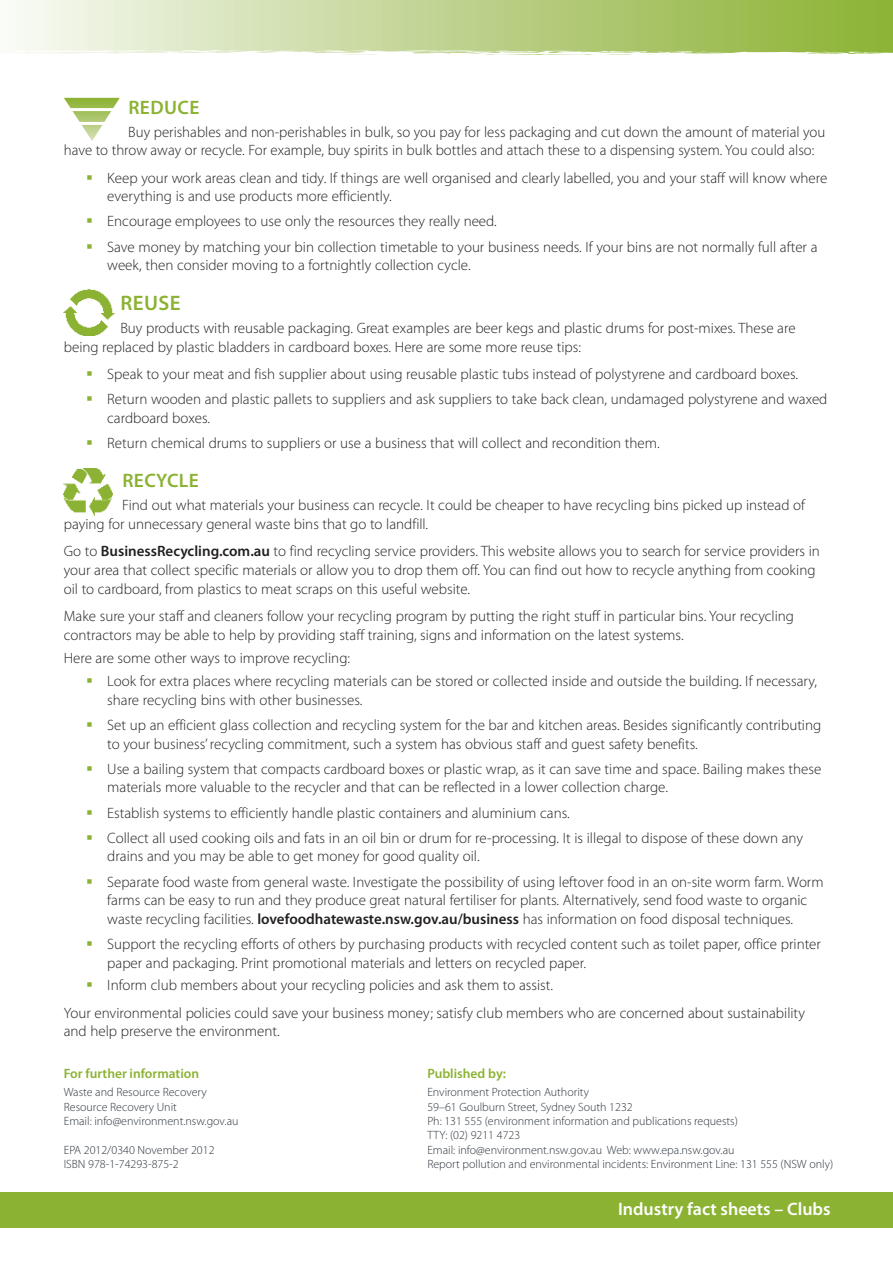
<style>
.page{position:relative;width:893px;height:1263px;background:#fff}
.page>*{position:absolute;margin:0;border:0;box-sizing:border-box;transform-origin:0 0}
.Heading_3{font:600 21px "Myriad Pro";letter-spacing:.02em;color:#8bb232}
.Heading_3-2{font:600 19.5px "Myriad Pro";letter-spacing:.02em;color:#8bb232}
.t1{font:600 18px "Myriad Pro";color:#fff}
.t2{font:300 15px/18.8px "Myriad Pro";color:#231f20}
.t3{font:600 13.5px "Myriad Pro";color:#8bb232}
.t4{font:300 12px/14.4px "Myriad Pro";color:#2c353e}
.s1{font-weight:600}
</style>
<div class="page">
<div style="left:0;top:0;width:893px;height:55px;background:linear-gradient(to right,#f7f9f3,#8ab031)"></div>
<svg style="left:0;top:50px;width:893px;height:5px"></svg>
<div style="left:0;top:1192px;width:893px;height:36px;background:#8bb232"></div>
<img style="left:64px;top:468px;width:48px;height:48px">
<img style="left:64px;top:290px;width:50px;height:45px">
<svg style="left:64px;top:98px;width:56px;height:43px"></svg>
<hr style="left:69px;top:108px;width:49px;height:3px;background:#fff">
<hr style="left:69px;top:122px;width:49px;height:3px;background:#fff">
<p class="Heading_3-2" style="left:128px;top:95px;width:72px">REDUCE</p>
<p class="t2" style="left:64px;top:122px;width:763px;text-indent:65px">Buy perishables and non-perishables in bulk, so you pay for less packaging and cut down the amount of material you have to throw away or recycle. For example, buy spirits in bulk bottles and attach these to a dispensing system. You could also:</p>
<p class="t2" style="left:107px;top:168px;width:722px">Keep your work areas clean and tidy. If things are well organised and clearly labelled, you and your staff will know where everything is and use products more efficiently.</p>
<p class="t2" style="left:107px;top:212px;width:391px">Encourage employees to use only the resources they really need.</p>
<p class="t2" style="left:107px;top:237px;width:712px">Save money by matching your bin collection timetable to your business needs. If your bins are not normally full after a week, then consider moving to a fortnightly collection cycle.</p>
<p class="Heading_3" style="left:121px;top:289px;width:62px">REUSE</p>
<p class="t2" style="left:64px;top:318px;width:733px;text-indent:57px">Buy products with reusable packaging. Great examples are beer kegs and plastic drums for post-mixes. These are being replaced by plastic bladders in cardboard boxes. Here are some more reuse tips:</p>
<p class="t2" style="left:107px;top:364px;width:692px">Speak to your meat and fish supplier about using reusable plastic tubs instead of polystyrene and cardboard boxes.</p>
<p class="t2" style="left:107px;top:389px;width:722px">Return wooden and plastic pallets to suppliers and ask suppliers to take back clean, undamaged polystyrene and waxed cardboard boxes.</p>
<p class="t2" style="left:107px;top:433px;width:554px">Return chemical drums to suppliers or use a business that will collect and recondition them.</p>
<p class="Heading_3-2" style="left:122px;top:468px;width:78px">RECYCLE</p>
<p class="t2" style="left:64px;top:496px;width:743px;text-indent:58px">Find out what materials your business can recycle. It could be cheaper to have recycling bins picked up instead of paying for unnecessary general waste bins that go to landfill.</p>
<p class="t2" style="left:64px;top:542px;width:758px">Go to <span class="s1">BusinessRecycling.com.au</span> to find recycling service providers. This website allows you to search for service providers in your area that collect specific materials or allow you to drop them off. You can find out how to recycle anything from cooking oil to cardboard, from plastics to meat scraps on this useful website.</p>
<p class="t2" style="left:64px;top:607px;width:732px">Make sure your staff and cleaners follow your recycling program by putting the right stuff in particular bins. Your recycling contractors may be able to help by providing staff training, signs and information on the latest systems.</p>
<p class="t2" style="left:64px;top:648px;width:288px">Here are some other ways to improve recycling:</p>
<p class="t2" style="left:107px;top:671px;width:711px">Look for extra places where recycling materials can be stored or collected inside and outside the building. If necessary, share recycling bins with other businesses.</p>
<p class="t2" style="left:107px;top:715px;width:715px">Set up an efficient glass collection and recycling system for the bar and kitchen areas. Besides significantly contributing to your business’ recycling commitment, such a system has obvious staff and guest safety benefits.</p>
<p class="t2" style="left:107px;top:759px;width:716px">Use a bailing system that compacts cardboard boxes or plastic wrap, as it can save time and space. Bailing makes these materials more valuable to the recycler and that can be reflected in a lower collection charge.</p>
<p class="t2" style="left:107px;top:803px;width:464px">Establish systems to efficiently handle plastic containers and aluminium cans.</p>
<p class="t2" style="left:107px;top:828px;width:697px">Collect all used cooking oils and fats in an oil bin or drum for re-processing. It is illegal to dispose of these down any drains and you may be able to get money for good quality oil.</p>
<p class="t2" style="left:107px;top:872px;width:718px">Separate food waste from general waste. Investigate the possibility of using leftover food in an on-site worm farm. Worm farms can be easy to run and they produce great natural fertiliser for plants. Alternatively, send food waste to organic waste recycling facilities. <span class="s1">lovefoodhatewaste.nsw.gov.au/business</span> has information on food disposal techniques.</p>
<p class="t2" style="left:107px;top:935px;width:715px">Support the recycling efforts of others by purchasing products with recycled content such as toilet paper, office printer paper and packaging. Print promotional materials and letters on recycled paper.</p>
<p class="t2" style="left:107px;top:976px;width:447px">Inform club members about your recycling policies and ask them to assist.</p>
<p class="t2" style="left:64px;top:1003px;width:743px">Your environmental policies could save your business money; satisfy club members who are concerned about sustainability and help preserve the environment.</p>
<p class="t3" style="left:64px;top:1064px;width:137px">For further information</p>
<p class="t4" style="left:64px;top:1085px;width:144px">Waste and Resource Recovery</p>
<p class="t4" style="left:64px;top:1099px;width:115px">Resource Recovery Unit</p>
<p class="t4" style="left:64px;top:1114px;width:176px">Email: info@environment.nsw.gov.au</p>
<p class="t4" style="left:64px;top:1142px;width:152px">EPA 2012/0340 November 2012<br>ISBN 978-1-74293-875-2</p>
<p class="t3" style="left:427px;top:1064px;width:80px">Published by:</p>
<p class="t4" style="left:427px;top:1085px;width:163px">Environment Protection Authority</p>
<p class="t4" style="left:427px;top:1099px;width:207px">59–61 Goulburn Street, Sydney South 1232</p>
<p class="t4" style="left:427px;top:1114px;width:312px">Ph: 131 555 (environment information and publications requests)</p>
<p class="t4" style="left:427px;top:1128px;width:94px">TTY: (02) 9211 4723</p>
<p class="t4" style="left:427px;top:1142px;width:407px">Email: info@environment.nsw.gov.au Web: www.epa.nsw.gov.au<br>Report pollution and environmental incidents: Environment Line: 131 555 (NSW only)</p>
<p class="t1" style="left:618px;top:1197px;width:214px">Industry fact sheets – Clubs</p>
</div>
